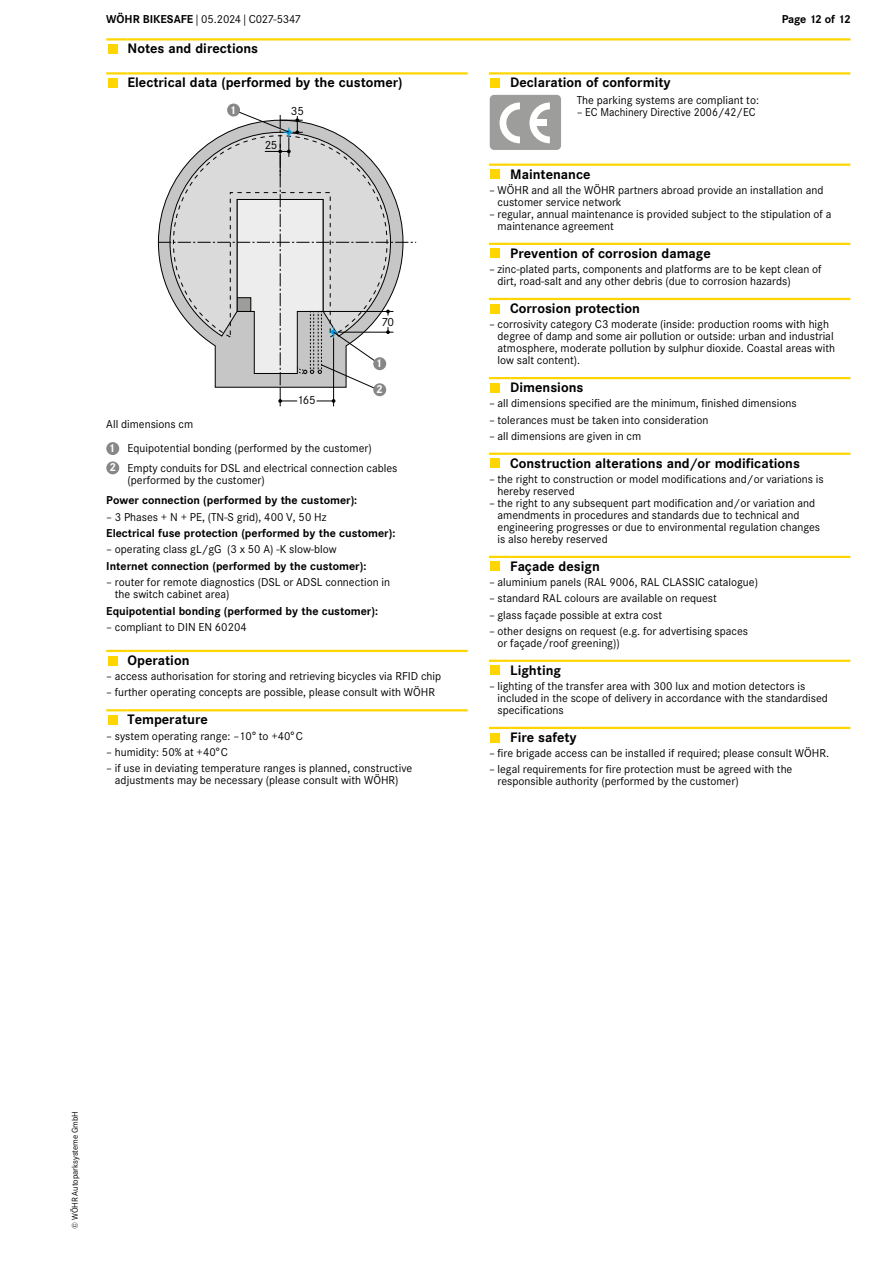
<style>
.page{position:relative;width:893px;height:1263px;background:#fff}
.page>*{position:absolute;margin:0;border:0;box-sizing:border-box;transform-origin:0 0}
.t1{font:700 13.5px "Corporate SBQ";color:#000}
.t2{font:11.7px "Corporate SBQ";letter-spacing:-.045em;color:#000}
.t3{font:11.25px/12px "Corporate SBQ";color:#000}
.t4{font:700 11.25px "Corporate SBQ";color:#000}
.t5{font:11.25px "Corporate SBQ";letter-spacing:-.035em;color:#000}
.t6{font:700 11.25px "Corporate SBQ";letter-spacing:-.03em;color:#000}
.t7{font:700 11.25px "Corporate SBQ";color:#fff}
.t8{font:8.25px "Corporate SBQ";letter-spacing:-.005em;color:#000}
.s1{font-weight:700}
.s2{font-weight:700;color:#fff}
</style>
<div class="page">
<svg style="left:158px;top:112px;width:258px;height:294px"></svg>
<div style="left:373px;top:383px;width:13px;height:13px;background:#878787;border-radius:50%"></div>
<div style="left:373px;top:357px;width:13px;height:13px;background:#878787;border-radius:50%"></div>
<div style="left:227px;top:104px;width:13px;height:12px;background:#878787;border-radius:50%"></div>
<hr style="left:106px;top:72px;width:22px;height:3px;background:#ffd500">
<hr style="left:128px;top:72px;width:340px;height:3px;background:#ffd500">
<div style="left:108px;top:78px;width:10px;height:10px;background:#ffd500"></div>
<hr style="left:106px;top:650px;width:22px;height:2px;background:#ffd500">
<hr style="left:128px;top:650px;width:340px;height:2px;background:#ffd500">
<div style="left:108px;top:656px;width:10px;height:9px;background:#ffd500"></div>
<hr style="left:106px;top:709px;width:22px;height:2px;background:#ffd500">
<hr style="left:128px;top:709px;width:340px;height:2px;background:#ffd500">
<div style="left:108px;top:715px;width:10px;height:10px;background:#ffd500"></div>
<div style="left:106px;top:442px;width:13px;height:13px;background:#878787;border-radius:50%"></div>
<div style="left:106px;top:461px;width:13px;height:13px;background:#878787;border-radius:50%"></div>
<hr style="left:106px;top:38px;width:22px;height:3px;background:#ffd500">
<hr style="left:128px;top:38px;width:722px;height:3px;background:#ffd500">
<div style="left:108px;top:44px;width:10px;height:10px;background:#ffd500"></div>
<hr style="left:489px;top:164px;width:21px;height:2px;background:#ffd500">
<hr style="left:510px;top:164px;width:340px;height:2px;background:#ffd500">
<div style="left:490px;top:169px;width:10px;height:10px;background:#ffd500"></div>
<hr style="left:489px;top:243px;width:21px;height:2px;background:#ffd500">
<hr style="left:510px;top:243px;width:340px;height:2px;background:#ffd500">
<div style="left:490px;top:249px;width:10px;height:9px;background:#ffd500"></div>
<hr style="left:489px;top:298px;width:21px;height:2px;background:#ffd500">
<hr style="left:510px;top:298px;width:340px;height:2px;background:#ffd500">
<div style="left:490px;top:304px;width:10px;height:9px;background:#ffd500"></div>
<hr style="left:489px;top:377px;width:21px;height:2px;background:#ffd500">
<hr style="left:510px;top:377px;width:340px;height:2px;background:#ffd500">
<div style="left:490px;top:383px;width:10px;height:10px;background:#ffd500"></div>
<hr style="left:489px;top:453px;width:21px;height:2px;background:#ffd500">
<hr style="left:510px;top:453px;width:340px;height:2px;background:#ffd500">
<div style="left:490px;top:458px;width:10px;height:10px;background:#ffd500"></div>
<hr style="left:489px;top:556px;width:21px;height:2px;background:#ffd500">
<hr style="left:510px;top:556px;width:340px;height:2px;background:#ffd500">
<div style="left:490px;top:562px;width:10px;height:9px;background:#ffd500"></div>
<hr style="left:489px;top:660px;width:21px;height:2px;background:#ffd500">
<hr style="left:510px;top:660px;width:340px;height:2px;background:#ffd500">
<div style="left:490px;top:665px;width:10px;height:10px;background:#ffd500"></div>
<hr style="left:489px;top:727px;width:21px;height:2px;background:#ffd500">
<hr style="left:510px;top:727px;width:340px;height:2px;background:#ffd500">
<div style="left:490px;top:733px;width:10px;height:9px;background:#ffd500"></div>
<hr style="left:489px;top:72px;width:21px;height:3px;background:#ffd500">
<hr style="left:510px;top:72px;width:58px;height:3px;background:#ffd500">
<hr style="left:568px;top:72px;width:282px;height:3px;background:#ffd500">
<div style="left:490px;top:78px;width:10px;height:10px;background:#ffd500"></div>
<div style="left:490px;top:95px;width:71px;height:55px;background:#9d9d9c;border-radius:4px"></div>
<svg style="left:500px;top:103px;width:20px;height:40px"></svg>
<svg style="left:529px;top:103px;width:21px;height:40px"></svg>
<div style="left:535px;top:120px;width:12px;height:6px;background:#fff"></div>
<p class="t5" style="left:106px;top:13px;width:196px"><span class="s1">WÖHR BIKESAFE</span> | 05.2024 | C027-5347</p>
<p class="t1" style="left:128px;top:40px;width:132px">Notes and directions</p>
<p class="t1" style="left:128px;top:74px;width:277px">Electrical data (performed by the customer)</p>
<p class="t7" style="left:229px;top:103px;width:8px">1</p>
<p class="t2" style="left:265px;top:138px;width:14px">25</p>
<p class="t2" style="left:291px;top:104px;width:15px">35</p>
<p class="t2" style="left:297px;top:393px;width:20px">165</p>
<p class="t2" style="left:382px;top:315px;width:14px">70</p>
<p class="t7" style="left:376px;top:356px;width:8px">1</p>
<p class="t7" style="left:376px;top:382px;width:8px">2</p>
<p class="t3" style="left:106px;top:412px;width:267px;line-height:24.3px">All dimensions cm<br><span class="s2">1</span> Equipotential bonding (performed by the customer)</p>
<p class="t3" style="left:128px;top:462px;width:271px;text-indent:-18px"><span class="s2">2</span> Empty conduits for DSL and electrical connection cables (performed by the customer)</p>
<p class="t4" style="left:106px;top:493px;width:252px">Power connection (performed by the customer):</p>
<p class="t3" style="left:106px;top:511px;width:222px">– 3 Phases + N + PE, (TN-S grid), 400 V, 50 Hz</p>
<p class="t4" style="left:106px;top:526px;width:291px">Electrical fuse protection (performed by the customer):</p>
<p class="t3" style="left:106px;top:543px;width:232px">– operating class gL/gG (3 x 50 A) -K slow-blow</p>
<p class="t4" style="left:106px;top:559px;width:262px">Internet connection (performed by the customer):</p>
<p class="t3" style="left:115px;top:576px;width:277px;text-indent:-9px">– router for remote diagnostics (DSL or ADSL connection in the switch cabinet area)</p>
<p class="t4" style="left:106px;top:604px;width:273px">Equipotential bonding (performed by the customer):</p>
<p class="t3" style="left:106px;top:621px;width:142px">– compliant to DIN EN 60204</p>
<p class="t1" style="left:128px;top:652px;width:63px">Operation</p>
<p class="t3" style="left:106px;top:670px;width:336px">– access authorisation for storing and retrieving bicycles via RFID chip</p>
<p class="t3" style="left:106px;top:687px;width:330px">– further operating concepts are possible, please consult with WÖHR</p>
<p class="t1" style="left:128px;top:711px;width:82px">Temperature</p>
<p class="t3" style="left:106px;top:730px;width:198px">– system operating range: –10° to +40°C</p>
<p class="t3" style="left:106px;top:746px;width:123px">– humidity: 50% at +40°C</p>
<p class="t3" style="left:106px;top:762px;width:307px;text-align:center">– if use in deviating temperature ranges is planned, constructive adjustments may be necessary (please consult with WÖHR)</p>
<p class="t1" style="left:510px;top:74px;width:162px">Declaration of conformity</p>
<p class="t3" style="left:577px;top:95px;width:184px">The parking systems are compliant to:</p>
<p class="t3" style="left:577px;top:107px;width:180px">– EC Machinery Directive 2006/42/EC</p>
<p class="t6" style="left:782px;top:12px;width:71px">Page 12 of 12</p>
<p class="t1" style="left:510px;top:166px;width:82px">Maintenance</p>
<p class="t3" style="left:497px;top:184px;width:327px;text-indent:-9px">– WÖHR and all the WÖHR partners abroad provide an installation and customer service network</p>
<p class="t3" style="left:497px;top:208px;width:335px;text-indent:-9px">– regular, annual maintenance is provided subject to the stipulation of a maintenance agreement</p>
<p class="t1" style="left:510px;top:245px;width:202px">Prevention of corrosion damage</p>
<p class="t3" style="left:497px;top:263px;width:326px;text-indent:-9px">– zinc-plated parts, components and platforms are to be kept clean of dirt, road-salt and any other debris (due to corrosion hazards)</p>
<p class="t1" style="left:510px;top:300px;width:131px">Corrosion protection</p>
<p class="t3" style="left:497px;top:318px;width:339px;text-indent:-9px">– corrosivity category C3 moderate (inside: production rooms with high degree of damp and some air pollution or outside: urban and industrial atmosphere, moderate pollution by sulphur dioxide. Coastal areas with low salt content).</p>
<p class="t1" style="left:510px;top:379px;width:75px">Dimensions</p>
<p class="t3" style="left:489px;top:397px;width:309px">– all dimensions specified are the minimum, finished dimensions</p>
<p class="t3" style="left:489px;top:414px;width:221px">– tolerances must be taken into consideration</p>
<p class="t3" style="left:489px;top:430px;width:154px">– all dimensions are given in cm</p>
<p class="t1" style="left:510px;top:455px;width:291px">Construction alterations and/or modifications</p>
<p class="t3" style="left:497px;top:473px;width:328px;text-indent:-9px">– the right to construction or model modifications and/or variations is hereby reserved</p>
<p class="t3" style="left:497px;top:497px;width:324px;text-indent:-9px">– the right to any subsequent part modification and/or variation and amendments in procedures and standards due to technical and engineering progresses or due to environmental regulation changes is also hereby reserved</p>
<p class="t1" style="left:510px;top:558px;width:91px">Façade design</p>
<p class="t3" style="left:489px;top:576px;width:270px">– aluminium panels (RAL 9006, RAL CLASSIC catalogue)</p>
<p class="t3" style="left:489px;top:593px;width:229px">– standard RAL colours are available on request</p>
<p class="t3" style="left:489px;top:609px;width:175px">– glass façade possible at extra cost</p>
<p class="t3" style="left:497px;top:625px;width:252px;text-indent:-9px">– other designs on request (e.g. for advertising spaces or façade/roof greening))</p>
<p class="t1" style="left:510px;top:662px;width:52px">Lighting</p>
<p class="t3" style="left:497px;top:680px;width:332px;text-indent:-9px">– lighting of the transfer area with 300 lux and motion detectors is included in the scope of delivery in accordance with the standardised specifications</p>
<p class="t1" style="left:510px;top:729px;width:68px">Fire safety</p>
<p class="t3" style="left:489px;top:747px;width:342px">– fire brigade access can be installed if required; please consult WÖHR.</p>
<p class="t3" style="left:497px;top:764px;width:296px;text-indent:-9px">– legal requirements for fire protection must be agreed with the responsible authority (performed by the customer)</p>
<p class="t8" style="left:70px;top:1229px;width:119px;rotate:-90deg">© WÖHR Autoparksysteme GmbH</p>
</div>
